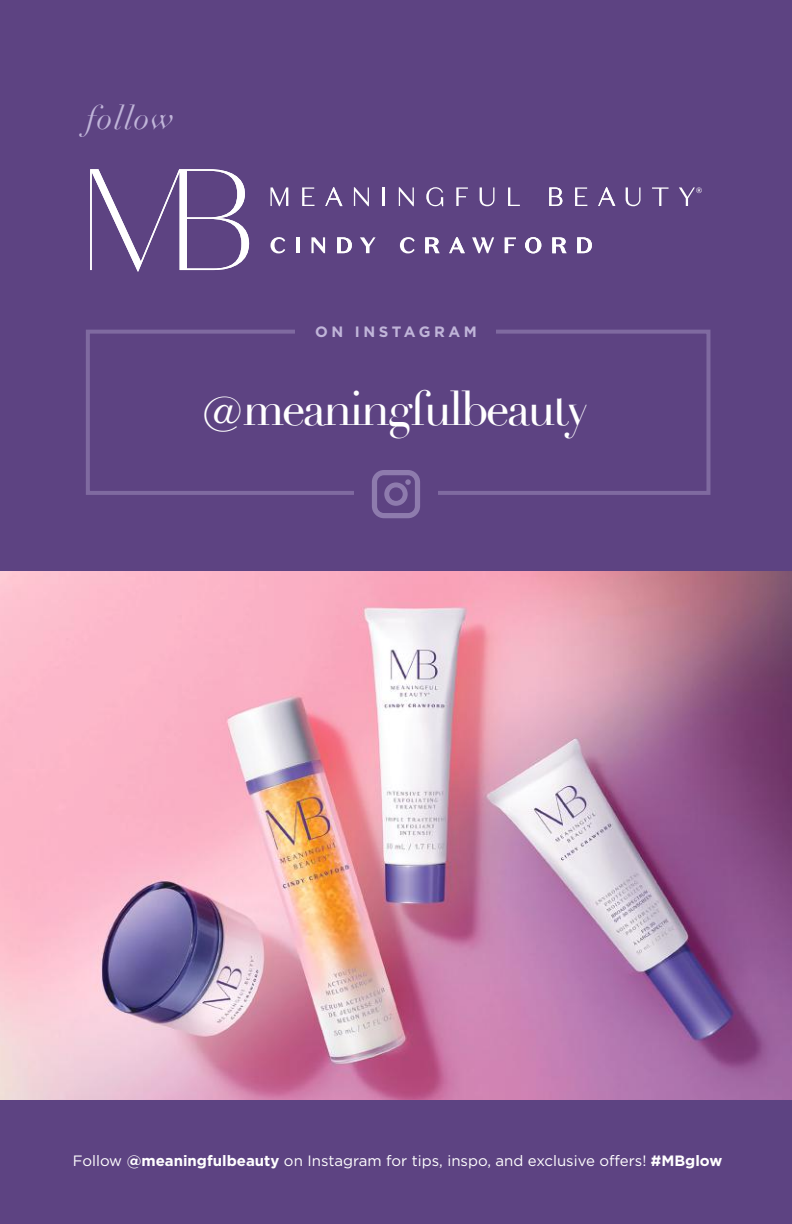
<style>
.page{position:relative;width:792px;height:1224px;background:#5d4382}
.page>*{position:absolute;margin:0;border:0;box-sizing:border-box;transform-origin:0 0}
.t1{font:48px "Didot";letter-spacing:-.06em;color:#fff}
.t2{font:italic 32px "Didot";letter-spacing:.04em;color:#c0b5d9}
.t3{font:15px "Gotham";color:#fff}
.t4{font:700 15px "Gotham";letter-spacing:.24em;color:#c0b5d9}
.s1{font-style:italic}
.s2{font-weight:700}
</style>
<div class="page">
<img style="left:0;top:571px;width:792px;height:529px">
<svg style="left:90px;top:169px;width:159px;height:102px"></svg>
<svg style="left:270px;top:237px;width:15px;height:17px"></svg>
<hr style="left:296px;top:237px;width:3px;height:16px;background:#fff">
<svg style="left:311px;top:237px;width:14px;height:16px"></svg>
<svg style="left:337px;top:237px;width:15px;height:16px"></svg>
<svg style="left:360px;top:237px;width:16px;height:16px"></svg>
<svg style="left:400px;top:237px;width:15px;height:17px"></svg>
<svg style="left:425px;top:237px;width:15px;height:16px"></svg>
<svg style="left:449px;top:237px;width:16px;height:16px"></svg>
<svg style="left:472px;top:237px;width:22px;height:16px"></svg>
<svg style="left:505px;top:237px;width:11px;height:16px"></svg>
<svg style="left:525px;top:237px;width:16px;height:16px"></svg>
<svg style="left:552px;top:237px;width:15px;height:16px"></svg>
<svg style="left:577px;top:237px;width:15px;height:16px"></svg>
<svg style="left:270px;top:187px;width:18px;height:19px"></svg>
<svg style="left:302px;top:187px;width:13px;height:19px"></svg>
<svg style="left:325px;top:187px;width:17px;height:19px"></svg>
<svg style="left:354px;top:187px;width:15px;height:19px"></svg>
<svg style="left:383px;top:187px;width:2px;height:19px"></svg>
<svg style="left:399px;top:187px;width:15px;height:19px"></svg>
<svg style="left:426px;top:187px;width:17px;height:19px"></svg>
<svg style="left:456px;top:187px;width:12px;height:19px"></svg>
<svg style="left:480px;top:187px;width:15px;height:19px"></svg>
<svg style="left:508px;top:187px;width:12px;height:19px"></svg>
<svg style="left:549px;top:187px;width:13px;height:19px"></svg>
<svg style="left:575px;top:187px;width:12px;height:19px"></svg>
<svg style="left:598px;top:187px;width:17px;height:19px"></svg>
<svg style="left:626px;top:187px;width:15px;height:19px"></svg>
<svg style="left:652px;top:187px;width:17px;height:19px"></svg>
<svg style="left:679px;top:187px;width:23px;height:19px"></svg>
<svg style="left:372px;top:470px;width:48px;height:48px"></svg>
<h2 class="t2" style="left:86px;top:99px;width:90px">follow</h2>
<p class="t4" style="left:315px;top:323px;width:163px">ON INSTAGRAM</p>
<h1 class="t1" style="left:203px;top:380px;width:388px"><span class="s1">@</span>meaningfulbeauty</h1>
<p class="t3" style="left:73px;top:1152px;width:651px">Follow <span class="s2">@meaningfulbeauty</span> on Instagram for tips, inspo, and exclusive offers! <span class="s2">#MBglow</span></p>
</div>
